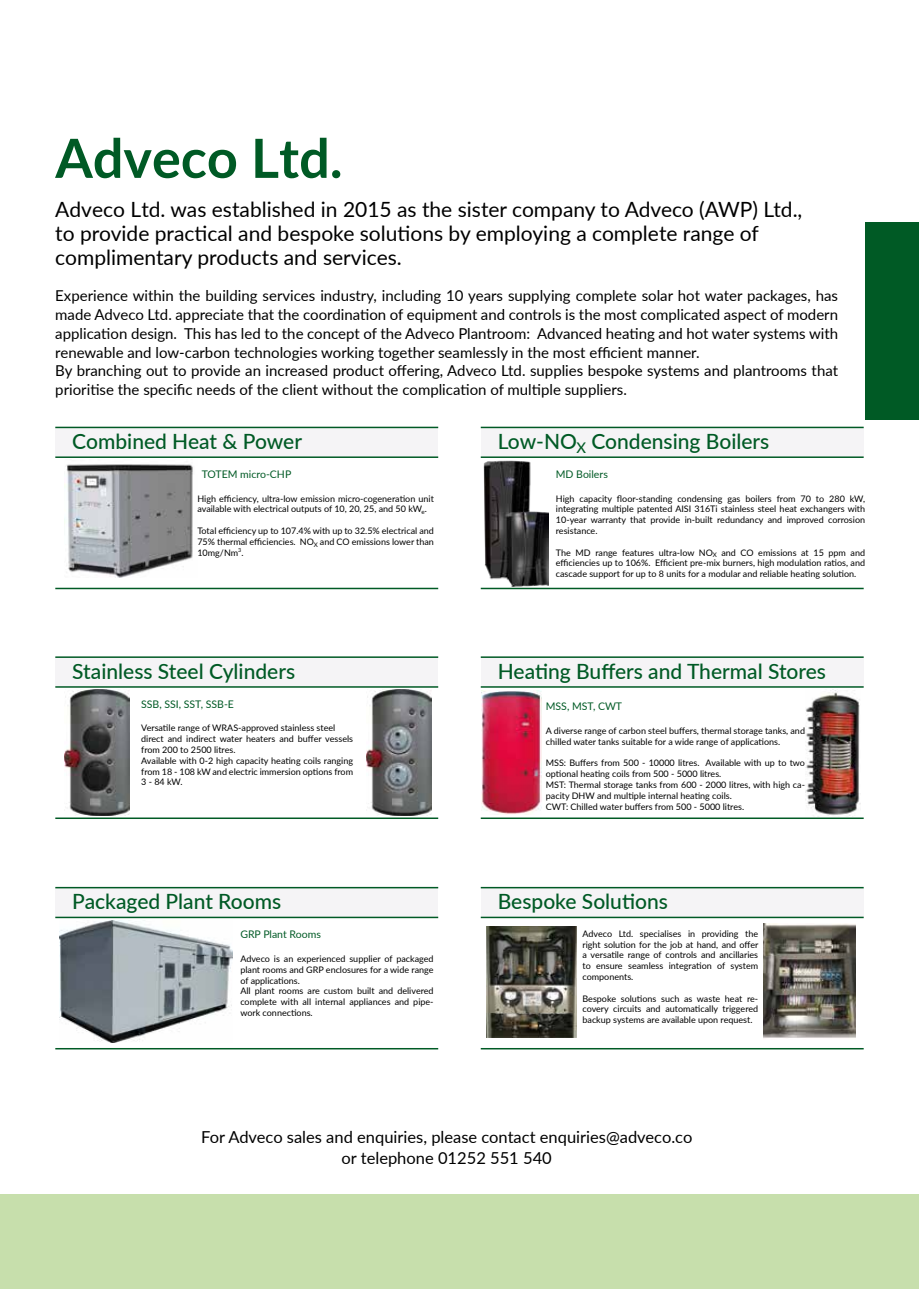
<style>
.page{position:relative;width:919px;height:1289px;background:#fff}
.page>*{position:absolute;margin:0;border:0;box-sizing:border-box;transform-origin:0 0}
.t1{font:700 54px "Lato";color:#005a25}
.t2{font:21px/24px "Lato";color:#000}
.t3{font:500 21px "Lato";color:#005a25}
.t4{font:16.5px/21px "Lato";color:#000;text-align:center}
.t5{font:15px/18.8px "Lato";color:#000}
.t6{font:10.5px "Lato";color:#005a25}
.t7{font:9px/10.8px "Lato";color:#000;text-align:justify}
</style>
<div class="page">
<div style="left:0;top:1194px;width:918px;height:94px;background:#c7dfac"></div>
<div style="left:865px;top:223px;width:53px;height:197px;background:#005a25"></div>
<div style="left:480px;top:427px;width:383px;height:30px;background:#f5f4f6"></div>
<hr style="left:480px;top:426px;width:383px;height:2px;background:#005a25">
<hr style="left:480px;top:456px;width:383px;height:2px;background:#005a25">
<hr style="left:480px;top:587px;width:383px;height:2px;background:#005a25">
<div style="left:55px;top:427px;width:383px;height:30px;background:#f5f4f6"></div>
<hr style="left:55px;top:426px;width:383px;height:2px;background:#005a25">
<hr style="left:55px;top:456px;width:383px;height:2px;background:#005a25">
<hr style="left:55px;top:587px;width:383px;height:2px;background:#005a25">
<div style="left:480px;top:657px;width:383px;height:30px;background:#f5f4f6"></div>
<hr style="left:480px;top:656px;width:383px;height:2px;background:#005a25">
<hr style="left:480px;top:686px;width:383px;height:1px;background:#005a25">
<hr style="left:480px;top:817px;width:383px;height:2px;background:#005a25">
<div style="left:55px;top:657px;width:383px;height:30px;background:#f5f4f6"></div>
<hr style="left:55px;top:656px;width:383px;height:2px;background:#005a25">
<hr style="left:55px;top:686px;width:383px;height:1px;background:#005a25">
<hr style="left:55px;top:817px;width:383px;height:2px;background:#005a25">
<div style="left:55px;top:887px;width:383px;height:30px;background:#f5f4f6"></div>
<hr style="left:55px;top:886px;width:383px;height:2px;background:#005a25">
<hr style="left:55px;top:916px;width:383px;height:2px;background:#005a25">
<hr style="left:55px;top:1047px;width:383px;height:2px;background:#005a25">
<div style="left:480px;top:887px;width:383px;height:30px;background:#f5f4f6"></div>
<hr style="left:480px;top:886px;width:383px;height:2px;background:#005a25">
<hr style="left:480px;top:916px;width:383px;height:2px;background:#005a25">
<hr style="left:480px;top:1047px;width:383px;height:2px;background:#005a25">
<img style="left:481px;top:690px;width:60px;height:124px">
<img style="left:66px;top:464px;width:127px;height:113px">
<img style="left:805px;top:689px;width:55px;height:127px">
<img style="left:59px;top:920px;width:174px;height:122px">
<img style="left:366px;top:689px;width:65px;height:126px">
<img style="left:64px;top:689px;width:66px;height:126px">
<img style="left:763px;top:923px;width:92px;height:116px">
<img style="left:486px;top:926px;width:90px;height:110px">
<img style="left:483px;top:461px;width:65px;height:125px">
<h1 class="t1" style="left:55px;top:118px;width:289px">Adveco Ltd.</h1>
<h2 class="t2" style="left:55px;top:196px;width:748px">Adveco Ltd. was established in 2015 as the sister company to Adveco (AWP) Ltd., to provide practical and bespoke solutions by employing a complete range of complimentary products and services.</h2>
<p class="t5" style="left:55px;top:286px;width:784px">Experience within the building services industry, including 10 years supplying complete solar hot water packages, has made Adveco Ltd. appreciate that the coordination of equipment and controls is the most complicated aspect of modern application design. This has led to the concept of the Adveco Plantroom: Advanced heating and hot water systems with renewable and low-carbon technologies working together seamlessly in the most efficient manner.<br>By branching out to provide an increased product offering, Adveco Ltd. supplies bespoke systems and plantrooms that prioritise the specific needs of the client without the complication of multiple suppliers.</p>
<h2 class="t3" style="left:72px;top:426px;width:231px">Combined Heat &amp; Power</h2>
<h2 class="t3" style="left:497px;top:426px;width:273px">Low-NO<sub>X</sub> Condensing Boilers</h2>
<p class="t6" style="left:202px;top:467px;width:91px">TOTEM micro-CHP</p>
<p class="t7" style="left:197px;top:492px;width:238px">High efficiency, ultra-low emission micro-cogeneration unit available with electrical outputs of 10, 20, 25, and 50 kW<sub>e</sub>.</p>
<p class="t7" style="left:197px;top:525px;width:238px">Total efficiency up to 107.4% with up to 32.5% electrical and 75% thermal efficiencies. NO<sub>X</sub> and CO emissions lower than 10mg/Nm<sup>3</sup>.</p>
<p class="t6" style="left:556px;top:467px;width:53px">MD Boilers</p>
<p class="t7" style="left:556px;top:492px;width:311px">High capacity floor-standing condensing gas boilers from 70 to 280 kW, integrating multiple patented AISI 316Ti stainless steel heat exchangers with 10-year warranty that provide in-built redundancy and improved corrosion resistance.</p>
<p class="t7" style="left:556px;top:546px;width:311px">The MD range features ultra-low NO<sub>X</sub> and CO emissions at 15 ppm and efficiencies up to 106%. Efficient pre-mix burners, high modulation ratios, and cascade support for up to 8 units for a modular and reliable heating solution.</p>
<h2 class="t3" style="left:72px;top:656px;width:224px">Stainless Steel Cylinders</h2>
<h2 class="t3" style="left:497px;top:656px;width:330px">Heating Buffers and Thermal Stores</h2>
<p class="t6" style="left:141px;top:696px;width:94px">SSB, SSI, SST, SSB-E</p>
<p class="t7" style="left:141px;top:722px;width:213px;text-align:left">Versatile range of WRAS-approved stainless steel direct and indirect water heaters and buffer vessels from 200 to 2500 litres.<br>Available with 0-2 high capacity heating coils ranging from 18 - 108 kW and electric immersion options from 3 - 84 kW.</p>
<p class="t6" style="left:546px;top:699px;width:78px">MSS, MST, CWT</p>
<p class="t7" style="left:546px;top:724px;width:261px">A diverse range of carbon steel buffers, thermal storage tanks, and chilled water tanks suitable for a wide range of applications.</p>
<p class="t7" style="left:546px;top:757px;width:261px;text-align:left">MSS: Buffers from 500 - 10000 litres. Available with up to two optional heating coils from 500 - 5000 litres.<br>MST: Thermal storage tanks from 600 - 2000 litres, with high ca&shy;pacity DHW and multiple internal heating coils.<br>CWT: Chilled water buffers from 500 - 5000 litres.</p>
<h2 class="t3" style="left:72px;top:886px;width:210px">Packaged Plant Rooms</h2>
<h2 class="t3" style="left:497px;top:886px;width:172px">Bespoke Solutions</h2>
<p class="t6" style="left:240px;top:927px;width:82px">GRP Plant Rooms</p>
<p class="t7" style="left:240px;top:952px;width:195px;text-align:left">Adveco is an experienced supplier of packaged plant rooms and GRP enclosures for a wide range of applications.<br>All plant rooms are custom built and delivered complete with all internal appliances and pipe&shy;work connections.</p>
<p class="t7" style="left:582px;top:927px;width:177px">Adveco Ltd. specialises in providing the right solution for the job at hand, and offer a versatile range of controls and ancillaries to ensure seamless integration of system components.</p>
<p class="t7" style="left:582px;top:992px;width:177px">Bespoke solutions such as waste heat re&shy;covery circuits and automatically triggered backup systems are available upon request.</p>
<h3 class="t4" style="left:201px;top:1125px;width:493px">For Adveco sales and enquiries, please contact enquiries@adveco.co or telephone 01252 551 540</h3>
</div>
